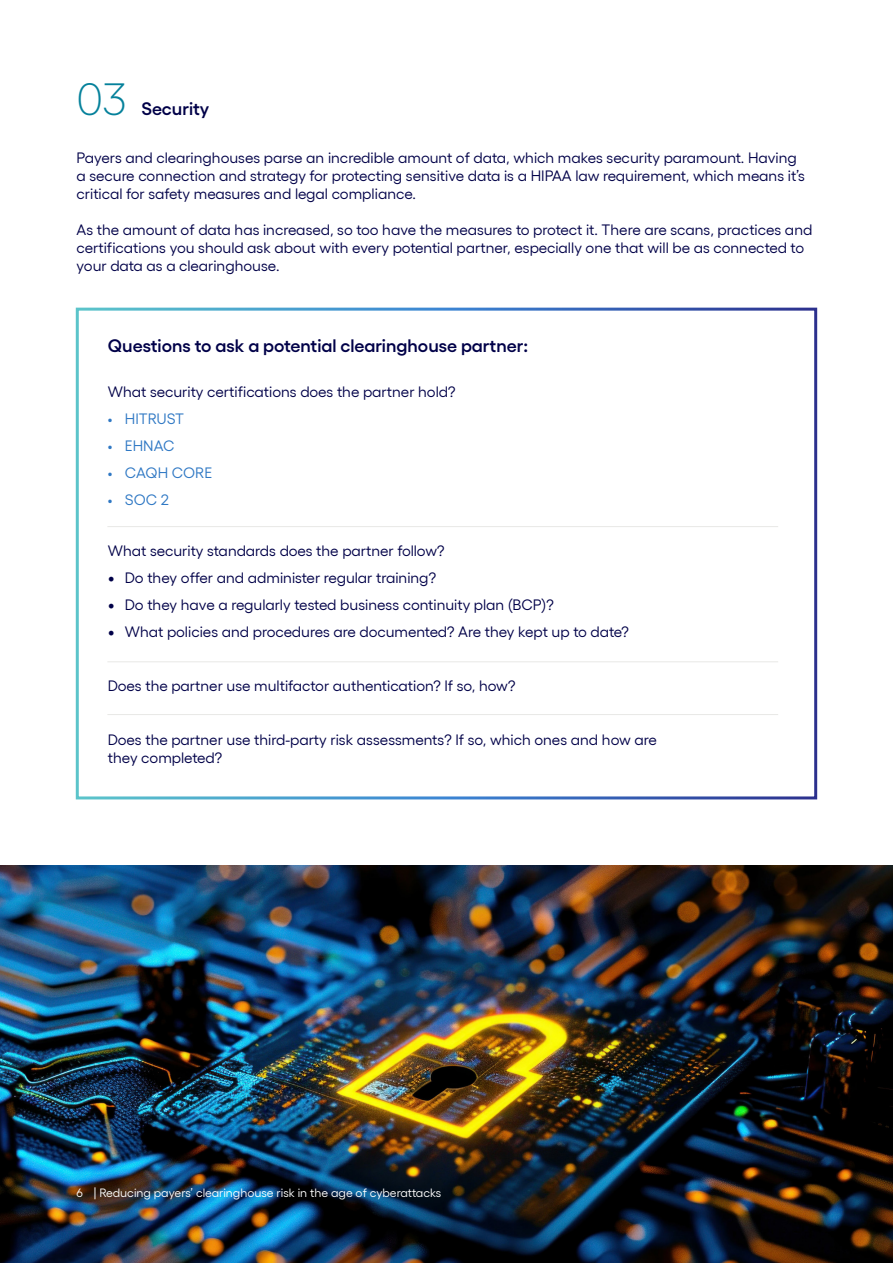
<style>
.page{position:relative;width:893px;height:1263px;background:#fff}
.page>*{position:absolute;margin:0;border:0;box-sizing:border-box;transform-origin:0 0}
.t1{font:300 45px "Gellix";color:#05819b}
.t2{font:600 18px "Gellix";color:#000048}
.t3{font:15px/18px "Gellix";color:#000048}
.t4{font:15px "Gellix";color:#2f78c4}
.t5{font:12px "Gellix";color:#fff}
.s1{font-family:"Minion Pro";font-size:18px}
</style>
<div class="page">
<hr style="left:107px;top:526px;width:671px;height:1px;background:#e8e8e6">
<hr style="left:107px;top:661px;width:671px;height:1px;background:#e8e8e6">
<hr style="left:107px;top:714px;width:671px;height:1px;background:#e8e8e6">
<div style="left:76px;top:308px;width:741px;height:491px;border:3px solid #fff"></div>
<img style="left:0;top:865px;width:893px;height:398px">
<h1 class="t1" style="left:77px;top:65px;width:51px">03</h1>
<p class="t2" style="left:141px;top:94px;width:69px">Security</p>
<p class="t3" style="left:77px;top:148px;width:730px">Payers and clearinghouses parse an incredible amount of data, which makes security paramount. Having a secure connection and strategy for protecting sensitive data is a HIPAA law requirement, which means it’s critical for safety measures and legal compliance.</p>
<p class="t3" style="left:77px;top:220px;width:737px">As the amount of data has increased, so too have the measures to protect it. There are scans, practices and certifications you should ask about with every potential partner, especially one that will be as connected to your data as a clearinghouse.</p>
<p class="t2" style="left:108px;top:332px;width:422px">Questions to ask a potential clearinghouse partner:</p>
<p class="t3" style="left:108px;top:381px;width:349px">What security certifications does the partner hold?</p>
<p class="t4" style="left:108px;top:407px;width:78px">• HITRUST</p>
<p class="t4" style="left:108px;top:434px;width:68px">• EHNAC</p>
<p class="t4" style="left:108px;top:461px;width:106px">• CAQH CORE</p>
<p class="t4" style="left:108px;top:488px;width:63px">• SOC 2</p>
<p class="t3" style="left:108px;top:540px;width:338px">What security standards does the partner follow?</p>
<p class="t3" style="left:108px;top:567px;width:330px"><span class="s1">•</span> Do they offer and administer regular training?</p>
<p class="t3" style="left:108px;top:594px;width:447px"><span class="s1">•</span> Do they have a regularly tested business continuity plan (BCP)?</p>
<p class="t3" style="left:108px;top:621px;width:523px"><span class="s1">•</span> What policies and procedures are documented? Are they kept up to date?</p>
<p class="t3" style="left:108px;top:675px;width:409px">Does the partner use multifactor authentication? If so, how?</p>
<p class="t3" style="left:108px;top:729px;width:551px">Does the partner use third-party risk assessments? If so, which ones and how are they completed?</p>
<p class="t5" style="left:77px;top:1184px;width:366px">6 | Reducing payers’ clearinghouse risk in the age of cyberattacks</p>
</div>
